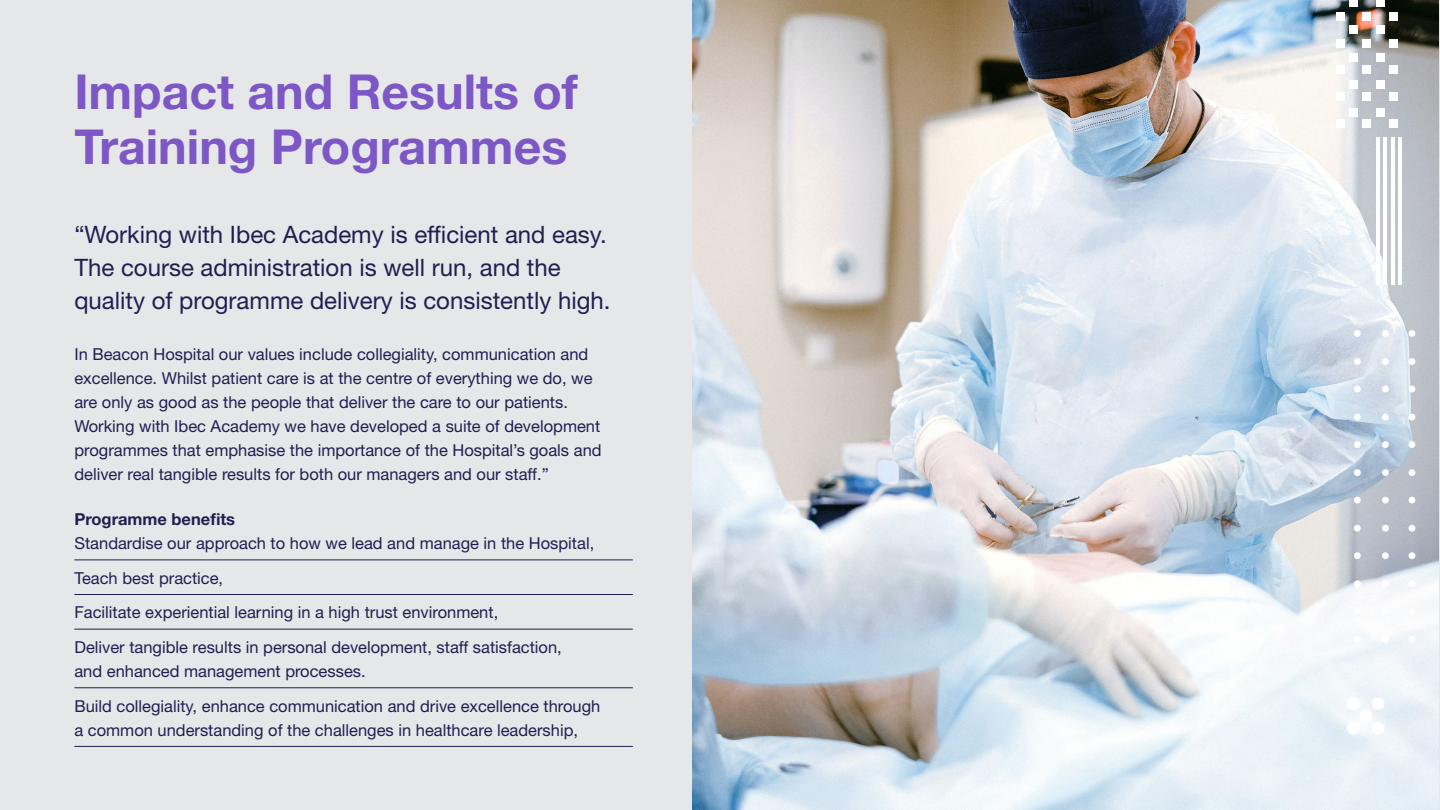
<style>
.page{position:relative;width:1440px;height:810px;background:#e5e7e8}
.page>*{position:absolute;margin:0;border:0;box-sizing:border-box;transform-origin:0 0}
.t1{font:700 48.22px/54.8px "Helvetica Neue LT Std";color:#7c57c5}
.t2{font:24px/33px "Helvetica Neue LT Std";color:#221e52}
.t3{font:16.5px/24px "Helvetica Neue LT Std";color:#221e52}
.t4{font:700 16.5px "Helvetica Neue LT Std";color:#221e52}
</style>
<div class="page">
<img style="left:692px;top:0;width:747px;height:810px">
<hr style="left:74px;top:560px;width:559px;height:1px;background:#221e52">
<hr style="left:74px;top:594px;width:559px;height:1px;background:#221e52">
<hr style="left:74px;top:629px;width:559px;height:1px;background:#221e52">
<hr style="left:74px;top:688px;width:559px;height:1px;background:#221e52">
<hr style="left:74px;top:746px;width:559px;height:1px;background:#221e52">
<div style="left:1347px;top:697px;width:13px;height:13px;background:#fff;border-radius:5px"></div>
<div style="left:1372px;top:697px;width:12px;height:13px;background:#fff;border-radius:5px"></div>
<div style="left:1360px;top:710px;width:12px;height:12px;background:#fff;border-radius:5px"></div>
<div style="left:1347px;top:722px;width:13px;height:13px;background:#fff;border-radius:5px"></div>
<div style="left:1372px;top:722px;width:12px;height:13px;background:#fff;border-radius:5px"></div>
<div style="left:1354px;top:330px;width:7px;height:7px;background:#fff;border-radius:50%"></div>
<div style="left:1354px;top:358px;width:7px;height:7px;background:#fff;border-radius:50%"></div>
<div style="left:1409px;top:330px;width:6px;height:7px;background:#fff;border-radius:50%"></div>
<div style="left:1409px;top:358px;width:6px;height:7px;background:#fff;border-radius:50%"></div>
<div style="left:1382px;top:330px;width:7px;height:7px;background:#fff;border-radius:3px"></div>
<div style="left:1382px;top:358px;width:7px;height:7px;background:#fff;border-radius:3px"></div>
<div style="left:1354px;top:386px;width:7px;height:6px;background:#fff;border-radius:50%"></div>
<div style="left:1354px;top:414px;width:7px;height:6px;background:#fff;border-radius:50%"></div>
<svg style="left:1409px;top:386px;width:6px;height:6px"></svg>
<svg style="left:1409px;top:414px;width:6px;height:6px"></svg>
<div style="left:1382px;top:386px;width:7px;height:6px;background:#fff;border-radius:3px"></div>
<div style="left:1382px;top:414px;width:7px;height:6px;background:#fff;border-radius:3px"></div>
<div style="left:1354px;top:441px;width:7px;height:7px;background:#fff;border-radius:50%"></div>
<div style="left:1354px;top:469px;width:7px;height:7px;background:#fff;border-radius:50%"></div>
<div style="left:1409px;top:441px;width:6px;height:7px;background:#fff;border-radius:50%"></div>
<div style="left:1409px;top:469px;width:6px;height:7px;background:#fff;border-radius:50%"></div>
<div style="left:1382px;top:441px;width:7px;height:7px;background:#fff;border-radius:3px"></div>
<div style="left:1382px;top:469px;width:7px;height:7px;background:#fff;border-radius:3px"></div>
<div style="left:1354px;top:497px;width:7px;height:7px;background:#fff;border-radius:50%"></div>
<div style="left:1354px;top:525px;width:7px;height:7px;background:#fff;border-radius:50%"></div>
<div style="left:1409px;top:497px;width:6px;height:7px;background:#fff;border-radius:50%"></div>
<div style="left:1409px;top:525px;width:6px;height:7px;background:#fff;border-radius:50%"></div>
<div style="left:1382px;top:497px;width:7px;height:7px;background:#fff;border-radius:3px"></div>
<div style="left:1382px;top:525px;width:7px;height:7px;background:#fff;border-radius:3px"></div>
<div style="left:1354px;top:552px;width:7px;height:7px;background:#fff;border-radius:50%"></div>
<div style="left:1354px;top:580px;width:7px;height:7px;background:#fff;border-radius:50%"></div>
<div style="left:1409px;top:552px;width:6px;height:7px;background:#fff;border-radius:50%"></div>
<div style="left:1409px;top:580px;width:6px;height:7px;background:#fff;border-radius:50%"></div>
<div style="left:1382px;top:552px;width:7px;height:7px;background:#fff;border-radius:3px"></div>
<div style="left:1382px;top:580px;width:7px;height:7px;background:#fff;border-radius:3px"></div>
<div style="left:1354px;top:608px;width:7px;height:7px;background:#fff;border-radius:50%"></div>
<div style="left:1354px;top:636px;width:7px;height:7px;background:#fff;border-radius:50%"></div>
<div style="left:1409px;top:608px;width:6px;height:7px;background:#fff;border-radius:50%"></div>
<div style="left:1409px;top:636px;width:6px;height:7px;background:#fff;border-radius:50%"></div>
<div style="left:1382px;top:608px;width:7px;height:7px;background:#fff;border-radius:3px"></div>
<div style="left:1382px;top:636px;width:7px;height:7px;background:#fff;border-radius:3px"></div>
<hr style="left:1383px;top:137px;width:4px;height:147px;background:#fff">
<hr style="left:1376px;top:137px;width:4px;height:147px;background:#fff">
<hr style="left:1398px;top:137px;width:4px;height:147px;background:#fff">
<hr style="left:1391px;top:137px;width:3px;height:147px;background:#fff">
<div style="left:1350px;top:0;width:8px;height:7px;background:#fff"></div>
<div style="left:1376px;top:0;width:9px;height:7px;background:#fff"></div>
<div style="left:1350px;top:26px;width:8px;height:8px;background:#fff"></div>
<div style="left:1376px;top:26px;width:9px;height:8px;background:#fff"></div>
<div style="left:1350px;top:53px;width:8px;height:9px;background:#fff"></div>
<div style="left:1376px;top:53px;width:9px;height:9px;background:#fff"></div>
<div style="left:1350px;top:81px;width:8px;height:8px;background:#fff"></div>
<div style="left:1376px;top:81px;width:9px;height:8px;background:#fff"></div>
<div style="left:1350px;top:108px;width:8px;height:8px;background:#fff"></div>
<div style="left:1376px;top:108px;width:9px;height:8px;background:#fff"></div>
<div style="left:1337px;top:12px;width:8px;height:8px;background:#fff"></div>
<div style="left:1363px;top:12px;width:8px;height:8px;background:#fff"></div>
<div style="left:1389px;top:12px;width:8px;height:8px;background:#fff"></div>
<div style="left:1337px;top:40px;width:8px;height:8px;background:#fff"></div>
<div style="left:1363px;top:40px;width:8px;height:8px;background:#fff"></div>
<div style="left:1389px;top:40px;width:8px;height:8px;background:#fff"></div>
<div style="left:1337px;top:66px;width:8px;height:8px;background:#fff"></div>
<div style="left:1363px;top:66px;width:8px;height:8px;background:#fff"></div>
<div style="left:1389px;top:66px;width:8px;height:8px;background:#fff"></div>
<div style="left:1337px;top:92px;width:8px;height:8px;background:#fff"></div>
<div style="left:1363px;top:92px;width:8px;height:8px;background:#fff"></div>
<div style="left:1389px;top:92px;width:8px;height:8px;background:#fff"></div>
<div style="left:1337px;top:119px;width:8px;height:9px;background:#fff"></div>
<div style="left:1363px;top:119px;width:8px;height:9px;background:#fff"></div>
<div style="left:1389px;top:119px;width:8px;height:9px;background:#fff"></div>
<h1 class="t1" style="left:74px;top:63px;width:505px">Impact and Results of<br>Training Programmes</h1>
<h2 class="t2" style="left:74px;top:217px;width:538px">“Working with Ibec Academy is efficient and easy.<br>The course administration is well run, and the quality of programme delivery is consistently high.</h2>
<p class="t3" style="left:74px;top:342px;width:529px">In Beacon Hospital our values include collegiality, communication and excellence. Whilst patient care is at the centre of everything we do, we are only as good as the people that deliver the care to our patients.<br>Working with Ibec Academy we have developed a suite of development programmes that emphasise the importance of the Hospital’s goals and deliver real tangible results for both our managers and our staff.”</p>
<p class="t4" style="left:74px;top:509px;width:162px">Programme benefits</p>
<p class="t3" style="left:74px;top:526px;width:521px;line-height:34.7px">Standardise our approach to how we lead and manage in the Hospital, Teach best practice,<br>Facilitate experiential learning in a high trust environment,<br>Deliver tangible results in personal development, staff satisfaction,</p>
<p class="t3" style="left:74px;top:654px;width:527px;line-height:34.7px">and enhanced management processes.<br>Build collegiality, enhance communication and drive excellence through</p>
<p class="t3" style="left:74px;top:718px;width:505px">a common understanding of the challenges in healthcare leadership,</p>
</div>
